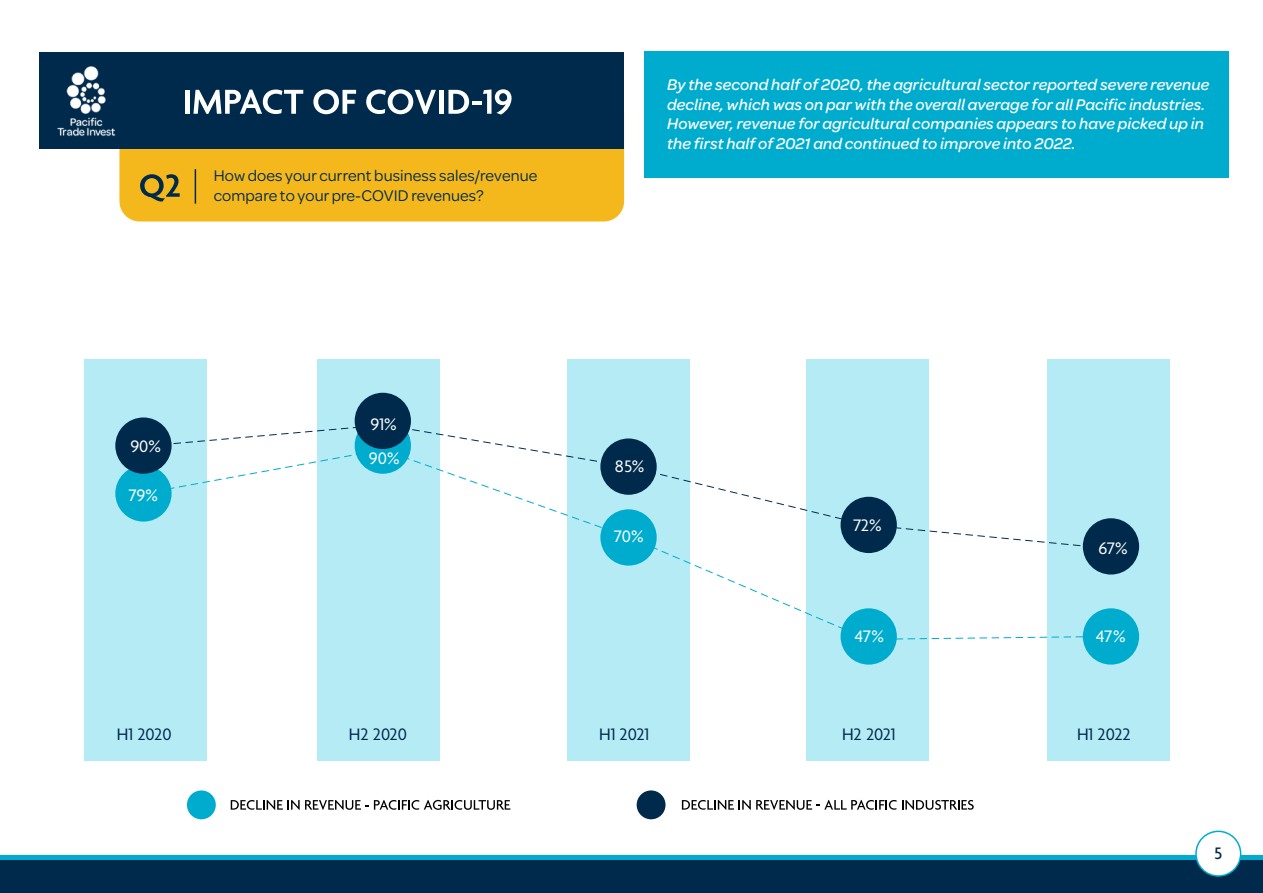
<style>
.page{position:relative;width:1263px;height:893px;background:#fff}
.page>*{position:absolute;margin:0;border:0;box-sizing:border-box;transform-origin:0 0}
.t1{font:18px "Agenda";letter-spacing:-.015em;color:#fff}
.t2{font:18px "Agenda";color:#002a4b}
.t3{font:500 18px "Agenda";color:#002a4b}
.t4{font:italic 500 16.5px/19.8px "Omnes";letter-spacing:.005em;color:#fff}
.t5{font:16.5px/19.8px "Omnes";letter-spacing:.005em;color:#002a4b}
</style>
<div class="page">
<div style="left:0;top:857px;width:1263px;height:36px;background:#002a4b"></div>
<div style="left:0;top:855px;width:1263px;height:5px;background:#00accd"></div>
<svg style="left:231px;top:800px;width:279px;height:10px"></svg>
<div style="left:119px;top:94px;width:505px;height:127px;background:#f5b81c;border-radius:20px"></div>
<div style="left:85px;top:360px;width:122px;height:401px;background:#b5ebf5"></div>
<div style="left:317px;top:360px;width:122px;height:401px;background:#b5ebf5"></div>
<div style="left:567px;top:360px;width:123px;height:401px;background:#b5ebf5"></div>
<div style="left:807px;top:360px;width:122px;height:401px;background:#b5ebf5"></div>
<div style="left:1047px;top:360px;width:122px;height:401px;background:#b5ebf5"></div>
<svg style="left:439px;top:549px;width:671px;height:91px"></svg>
<svg style="left:160px;top:424px;width:946px;height:125px"></svg>
<div style="left:115px;top:465px;width:57px;height:57px;background:#00accd;border-radius:50%"></div>
<div style="left:355px;top:417px;width:56px;height:57px;background:#00accd;border-radius:50%"></div>
<div style="left:600px;top:509px;width:57px;height:57px;background:#00accd;border-radius:50%"></div>
<div style="left:840px;top:608px;width:57px;height:57px;background:#00accd;border-radius:50%"></div>
<div style="left:1083px;top:608px;width:56px;height:57px;background:#00accd;border-radius:50%"></div>
<div style="left:1083px;top:518px;width:56px;height:56px;background:#002a4b;border-radius:50%"></div>
<div style="left:840px;top:497px;width:57px;height:56px;background:#002a4b;border-radius:50%"></div>
<div style="left:600px;top:438px;width:57px;height:57px;background:#002a4b;border-radius:50%"></div>
<div style="left:355px;top:393px;width:56px;height:56px;background:#002a4b;border-radius:50%"></div>
<div style="left:115px;top:417px;width:57px;height:57px;background:#002a4b;border-radius:50%"></div>
<div style="left:637px;top:790px;width:28px;height:29px;background:#002a4b;border-radius:50%"></div>
<div style="left:187px;top:790px;width:29px;height:29px;background:#00accd;border-radius:50%"></div>
<div style="left:40px;top:52px;width:584px;height:97px;background:#002a4b"></div>
<div style="left:645px;top:51px;width:584px;height:127px;background:#00accd"></div>
<hr style="left:185px;top:90px;width:4px;height:24px;background:#fff">
<svg style="left:193px;top:90px;width:110px;height:24px"></svg>
<svg style="left:313px;top:89px;width:43px;height:25px"></svg>
<svg style="left:366px;top:89px;width:70px;height:25px"></svg>
<div style="left:439px;top:90px;width:5px;height:24px;background:#fff"></div>
<svg style="left:448px;top:89px;width:63px;height:26px"></svg>
<img style="left:57px;top:66px;width:59px;height:70px">
<svg style="left:140px;top:174px;width:40px;height:28px"></svg>
<svg style="left:682px;top:800px;width:292px;height:10px"></svg>
<hr style="left:195px;top:169px;width:1px;height:35px;background:#002a4b">
<div style="left:1196px;top:831px;width:45px;height:45px;background:#fff;border-radius:50%"></div>
<div style="left:1195px;top:831px;width:46px;height:46px;border:2px solid #00accd;border-radius:50%"></div>
<p class="t5" style="left:214px;top:164px;width:325px">How does your current business sales/revenue compare to your pre-COVID revenues?</p>
<p class="t4" style="left:667px;top:74px;width:544px">By the second half of 2020, the agricultural sector reported severe revenue decline, which was on par with the overall average for all Pacific industries.<br>However, revenue for agricultural companies appears to have picked up in the first half of 2021 and continued to improve into 2022.</p>
<p class="t1" style="left:130px;top:437px;width:32px">90%</p>
<p class="t1" style="left:129px;top:485px;width:31px">79%</p>
<p class="t1" style="left:370px;top:414px;width:28px">91%</p>
<p class="t1" style="left:369px;top:449px;width:32px">90%</p>
<p class="t1" style="left:615px;top:457px;width:31px">85%</p>
<p class="t1" style="left:614px;top:527px;width:31px">70%</p>
<p class="t1" style="left:853px;top:515px;width:30px">72%</p>
<p class="t1" style="left:1098px;top:538px;width:31px">67%</p>
<p class="t1" style="left:855px;top:627px;width:31px">47%</p>
<p class="t1" style="left:1096px;top:627px;width:31px">47%</p>
<p class="t2" style="left:117px;top:724px;width:56px">H1 2020</p>
<p class="t2" style="left:349px;top:724px;width:60px">H2 2020</p>
<p class="t2" style="left:599px;top:724px;width:52px">H1 2021</p>
<p class="t2" style="left:842px;top:724px;width:55px">H2 2021</p>
<p class="t2" style="left:1077px;top:724px;width:55px">H1 2022</p>
<p class="t3" style="left:1214px;top:844px;width:10px">5</p>
</div>
